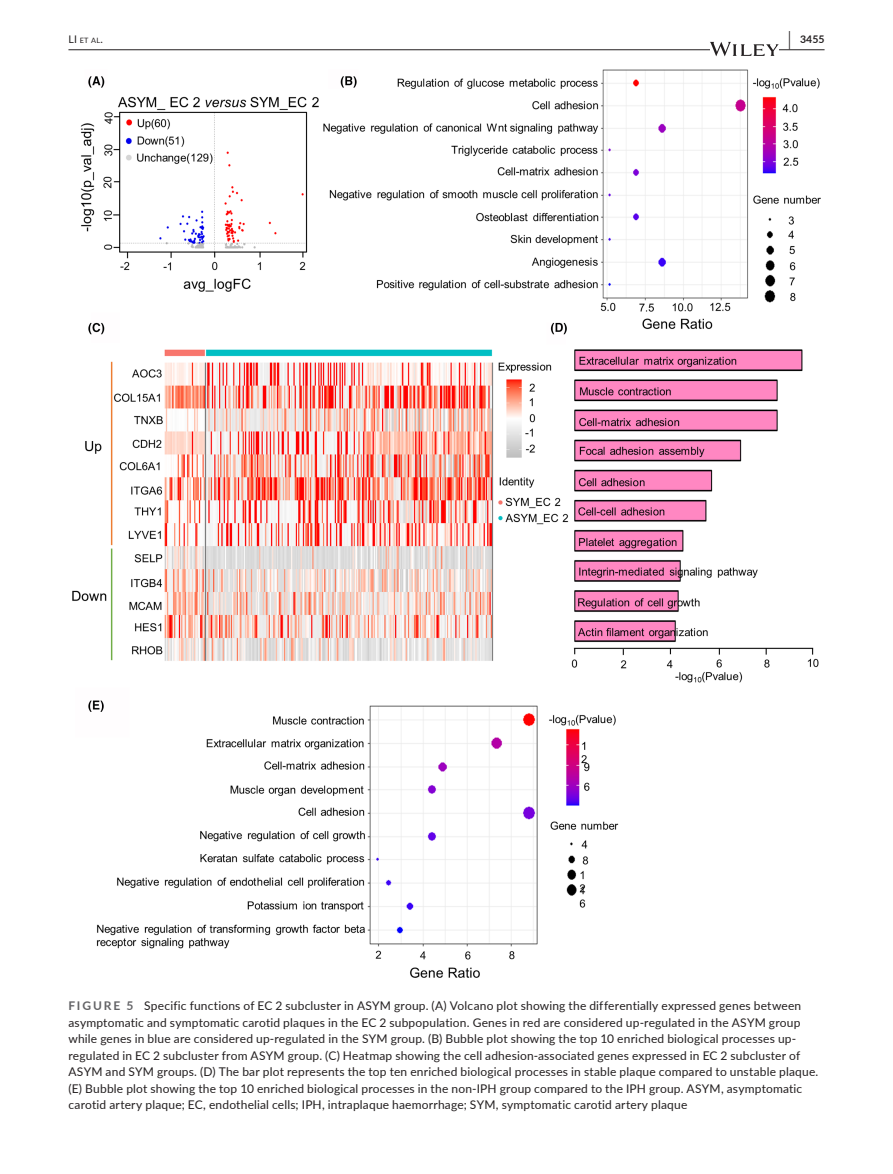
<style>
.page{position:relative;width:893px;height:1174px;background:#fff}
.page>*{position:absolute;margin:0;border:0;box-sizing:border-box;transform-origin:0 0}
.t1{font:12px/16.5px "Lato";letter-spacing:.015em;color:#231f20}
.t2{font:700 10.5px "Lato";color:#231f20}
.t3{font:7.35px "Lato";color:#231f20}
.s1{font-size:10.5px}
.s2{font-size:19.5px}
.s3{font-weight:700;color:#636366}
</style>
<div class="page">
<hr style="left:68px;top:49px;width:756px;height:1px;background:#231f20">
<svg style="left:710px;top:42px;width:69px;height:14px"></svg>
<img style="left:72px;top:69px;width:749px;height:909px">
<p class="t3" style="left:68px;top:35px;width:36px"><span class="s1">LI</span> et al<span class="s1">.</span></p>
<p class="t2" style="left:789px;top:31px;width:37px"><span class="s2">|</span> 3455</p>
<p class="t1" style="left:68px;top:997px;width:751px"><span class="s3">FIGURE 5</span> Specific functions of EC 2 subcluster in ASYM group. (A) Volcano plot showing the differentially expressed genes between asymptomatic and symptomatic carotid plaques in the EC 2 subpopulation. Genes in red are considered up-regulated in the ASYM group while genes in blue are considered up-regulated in the SYM group. (B) Bubble plot showing the top 10 enriched biological processes up&shy;regulated in EC 2 subcluster from ASYM group. (C) Heatmap showing the cell adhesion-associated genes expressed in EC 2 subcluster of ASYM and SYM groups. (D) The bar plot represents the top ten enriched biological processes in stable plaque compared to unstable plaque. (E) Bubble plot showing the top 10 enriched biological processes in the non-IPH group compared to the IPH group. ASYM, asymptomatic carotid artery plaque; EC, endothelial cells; IPH, intraplaque haemorrhage; SYM, symptomatic carotid artery plaque</p>
</div>
